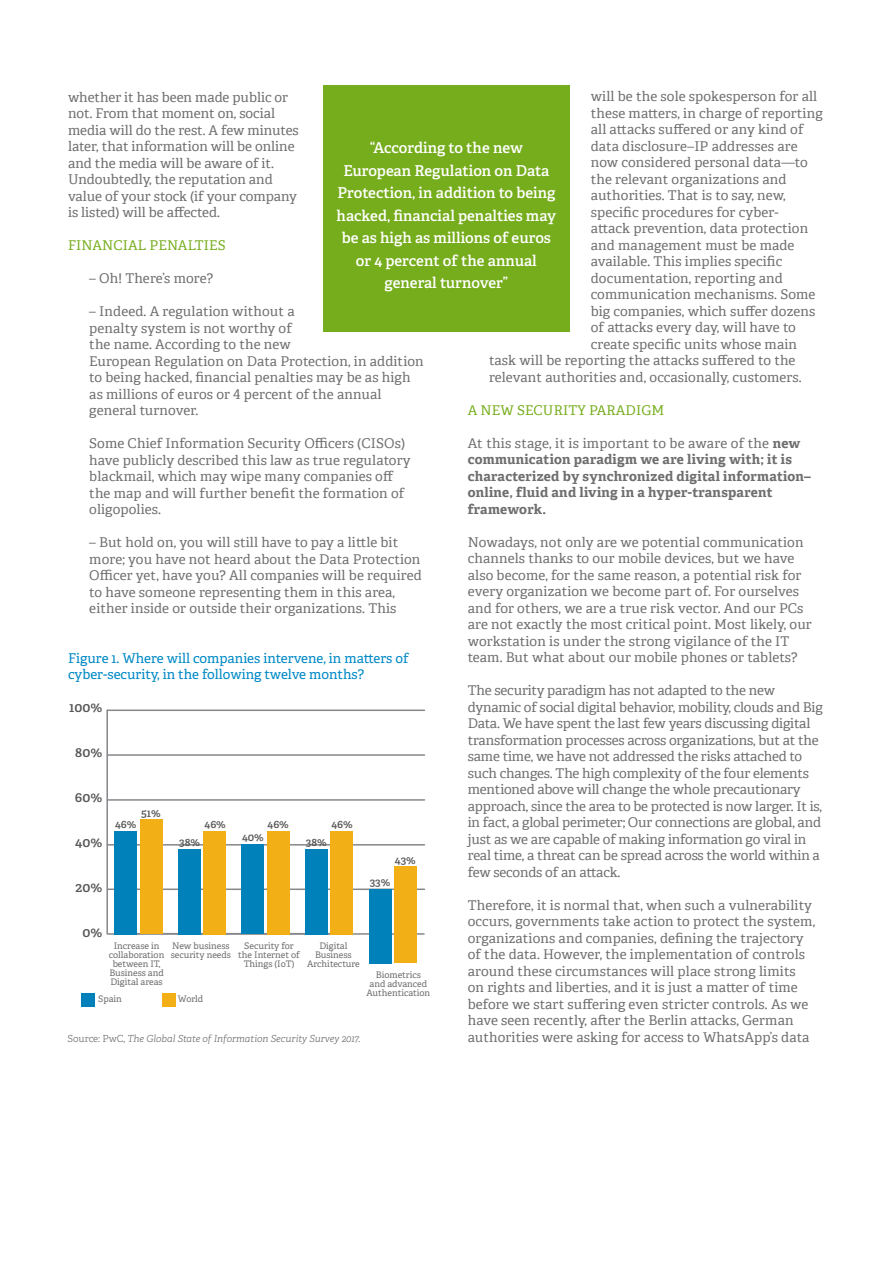
<style>
.page{position:relative;width:893px;height:1263px;background:#fff}
.page>*{position:absolute;margin:0;border:0;box-sizing:border-box;transform-origin:0 0}
.t1{font:600 15px/22.5px "Adelle";color:#fff;text-align:center}
.t2{font:600 13.65px "Adelle";color:#575757}
.t3{font:13.5px/16.5px "Adelle";letter-spacing:.005em;color:#6e6e6f}
.t4{font:700 13.5px/16.5px "Adelle";letter-spacing:.02em;color:#6e6e6f}
.t5{font:13.5px/16.5px "Adelle";color:#0089c6}
.t6{font:13.5px "Adelle";letter-spacing:.01em;color:#76ad1c}
.t7{font:600 10.95px "Adelle";color:#575757}
.t8{font:italic 300 9.75px "Adelle";color:#6e6e6f}
.t9{font:9px/9px "Adelle";color:#6e6e6f;text-align:center}
.s1{font-weight:400}
.s2{font-style:normal}
</style>
<div class="page">
<div style="left:323px;top:85px;width:246px;height:247px;background:#76ad1c"></div>
<hr style="left:107px;top:754px;width:317px;height:2px;background:#85878a">
<hr style="left:107px;top:709px;width:317px;height:2px;background:#85878a">
<hr style="left:107px;top:799px;width:317px;height:2px;background:#85878a">
<hr style="left:107px;top:844px;width:317px;height:1px;background:#85878a">
<hr style="left:107px;top:888px;width:317px;height:2px;background:#85878a">
<hr style="left:107px;top:933px;width:317px;height:2px;background:#85878a">
<hr style="left:106px;top:710px;width:2px;height:224px;background:#85878a">
<div style="left:140px;top:820px;width:23px;height:114px;background:#f2b016"></div>
<div style="left:203px;top:831px;width:23px;height:103px;background:#f2b016"></div>
<div style="left:267px;top:831px;width:23px;height:103px;background:#f2b016"></div>
<div style="left:330px;top:831px;width:23px;height:103px;background:#f2b016"></div>
<div style="left:394px;top:866px;width:23px;height:97px;background:#f2b016"></div>
<div style="left:114px;top:831px;width:23px;height:103px;background:#0081ba"></div>
<div style="left:178px;top:849px;width:23px;height:85px;background:#0081ba"></div>
<div style="left:242px;top:844px;width:22px;height:90px;background:#0081ba"></div>
<div style="left:305px;top:849px;width:23px;height:85px;background:#0081ba"></div>
<div style="left:369px;top:889px;width:22px;height:74px;background:#0081ba"></div>
<div style="left:81px;top:993px;width:14px;height:14px;background:#0081ba"></div>
<div style="left:162px;top:993px;width:14px;height:14px;background:#f2b016"></div>
<p class="t3" style="left:591px;top:88px;width:228px">will be the sole spokesperson for all</p>
<p class="t3" style="left:591px;top:104px;width:233px">these matters, in charge of reporting</p>
<p class="t3" style="left:591px;top:121px;width:214px">all attacks suffered or any kind of</p>
<p class="t3" style="left:591px;top:137px;width:208px">data disclosure–IP addresses are</p>
<p class="t3" style="left:591px;top:154px;width:219px">now considered personal data—to</p>
<p class="t3" style="left:591px;top:170px;width:197px">the relevant organizations and</p>
<p class="t3" style="left:591px;top:187px;width:196px">authorities. That is to say, new,</p>
<p class="t3" style="left:591px;top:203px;width:190px">specific procedures for cyber-</p>
<p class="t3" style="left:591px;top:220px;width:219px">attack prevention, data protection</p>
<p class="t3" style="left:591px;top:236px;width:205px">and management must be made</p>
<p class="t3" style="left:591px;top:253px;width:193px">available. This implies specific</p>
<p class="t3" style="left:591px;top:269px;width:194px">documentation, reporting and</p>
<p class="t3" style="left:591px;top:286px;width:226px">communication mechanisms. Some</p>
<p class="t3" style="left:591px;top:302px;width:226px">big companies, which suffer dozens</p>
<p class="t3" style="left:591px;top:319px;width:207px">of attacks every day, will have to</p>
<p class="t3" style="left:591px;top:335px;width:208px">create specific units whose main</p>
<p class="t3" style="left:489px;top:352px;width:308px">task will be reporting the attacks suffered to the</p>
<p class="t3" style="left:489px;top:368px;width:314px">relevant authorities and, occasionally, customers.</p>
<p class="t6" style="left:468px;top:400px;width:25px">A new</p>
<p class="t6" style="left:517px;top:400px;width:36px">securit</p>
<p class="t6" style="left:577px;top:400px;width:22px">y paradi</p>
<p class="t6" style="left:641px;top:400px;width:23px">gm</p>
<p class="t4" style="left:468px;top:434px;width:345px"><span class="s1">At this stage, it is important to be aware of the</span> new communication paradigm we are living with; it is characterized by synchronized digital information– online, fluid and living in a hyper-transparent framework.</p>
<p class="t3" style="left:468px;top:533px;width:345px">Nowadays, not only are we potential communication channels thanks to our mobile devices, but we have also become, for the same reason, a potential risk for every organization we become part of. For ourselves and for others, we are a true risk vector. And our PCs are not exactly the most critical point. Most likely, our workstation is under the strong vigilance of the IT team. But what about our mobile phones or tablets?</p>
<p class="t3" style="left:468px;top:682px;width:357px">The security paradigm has not adapted to the new dynamic of social digital behavior, mobility, clouds and Big Data. We have spent the last few years discussing digital transformation processes across organizations, but at the same time, we have not addressed the risks attached to such changes. The high complexity of the four elements mentioned above will change the whole precautionary approach, since the area to be protected is now larger. It is, in fact, a global perimeter; Our connections are global, and just as we are capable of making information go viral in real time, a threat can be spread across the world within a few seconds of an attack.</p>
<p class="t3" style="left:468px;top:896px;width:349px">Therefore, it is normal that, when such a vulnerability occurs, governments take action to protect the system, organizations and companies, defining the trajectory of the data. However, the implementation of controls around these circumstances will place strong limits on rights and liberties, and it is just a matter of time before we start suffering even stricter controls. As we have seen recently, after the Berlin attacks, German authorities were asking for access to WhatsApp’s data</p>
<p class="t3" style="left:68px;top:88px;width:232px">whether it has been made public or not. From that moment on, social media will do the rest. A few minutes later, that information will be online and the media will be aware of it.<br>Undoubtedly, the reputation and value of your stock (if your company is listed) will be affected.</p>
<p class="t6" style="left:68px;top:235px;width:128px">Financial penalties</p>
<p class="t3" style="left:89px;top:269px;width:125px">– Oh! There’s more?</p>
<p class="t3" style="left:89px;top:302px;width:336px">– Indeed. A regulation without a<br>penalty system is not worthy of<br>the name. According to the new<br>European Regulation on Data Protection, in addition to being hacked, financial penalties may be as high as millions of euros or 4 percent of the annual general turnover.</p>
<p class="t3" style="left:89px;top:434px;width:323px">Some Chief Information Security Officers (CISOs) have publicly described this law as true regulatory blackmail, which may wipe many companies off the map and will further benefit the formation of oligopolies.</p>
<p class="t3" style="left:89px;top:533px;width:334px">– But hold on, you will still have to pay a little bit more; you have not heard about the Data Protection Officer yet, have you? All companies will be required to have someone representing them in this area, either inside or outside their organizations. This</p>
<p class="t1" style="left:337px;top:136px;width:221px">“According to the new<br>European Regulation on Data<br>Protection, in addition to being hacked, financial penalties may be as high as millions of euros or 4 percent of the annual general turnover”</p>
<p class="t5" style="left:68px;top:649px;width:342px">Figure 1. Where will companies intervene, in matters of cyber-security, in the following twelve months?</p>
<p class="t2" style="left:69px;top:697px;width:35px">100%</p>
<p class="t2" style="left:75px;top:742px;width:28px">80%</p>
<p class="t2" style="left:75px;top:787px;width:29px">60%</p>
<p class="t7" style="left:141px;top:805px;width:21px">51%</p>
<p class="t7" style="left:115px;top:816px;width:23px">46%</p>
<p class="t7" style="left:268px;top:816px;width:23px">46%</p>
<p class="t7" style="left:331px;top:816px;width:23px">46%</p>
<p class="t7" style="left:205px;top:816px;width:23px">46%</p>
<p class="t7" style="left:242px;top:829px;width:23px">40%</p>
<p class="t2" style="left:75px;top:832px;width:29px">40%</p>
<p class="t7" style="left:179px;top:834px;width:22px">38%</p>
<p class="t7" style="left:306px;top:834px;width:22px">38%</p>
<p class="t7" style="left:395px;top:852px;width:22px">43%</p>
<p class="t7" style="left:370px;top:874px;width:22px">33%</p>
<p class="t2" style="left:76px;top:877px;width:28px">20%</p>
<p class="t2" style="left:82px;top:922px;width:21px">0%</p>
<p class="t9" style="left:238px;top:941px;width:63px">Security for the Internet of<br>Things (IoT)</p>
<p class="t9" style="left:307px;top:941px;width:54px">Digital<br>Business<br>Architecture</p>
<p class="t9" style="left:109px;top:941px;width:57px">Increase in collaboration between IT,<br>Business and<br>Digital areas</p>
<p class="t9" style="left:171px;top:941px;width:62px;text-align:left">New business security needs</p>
<p class="t9" style="left:98px;top:994px;width:25px">Spain</p>
<p class="t9" style="left:178px;top:994px;width:27px">World</p>
<p class="t9" style="left:366px;top:969px;width:65px">Biometrics<br>and advanced<br>Authentication</p>
<p class="t8" style="left:68px;top:1032px;width:294px"><span class="s2">Source: PwC,</span> The Global State of Information Security Survey 2017.</p>
</div>
